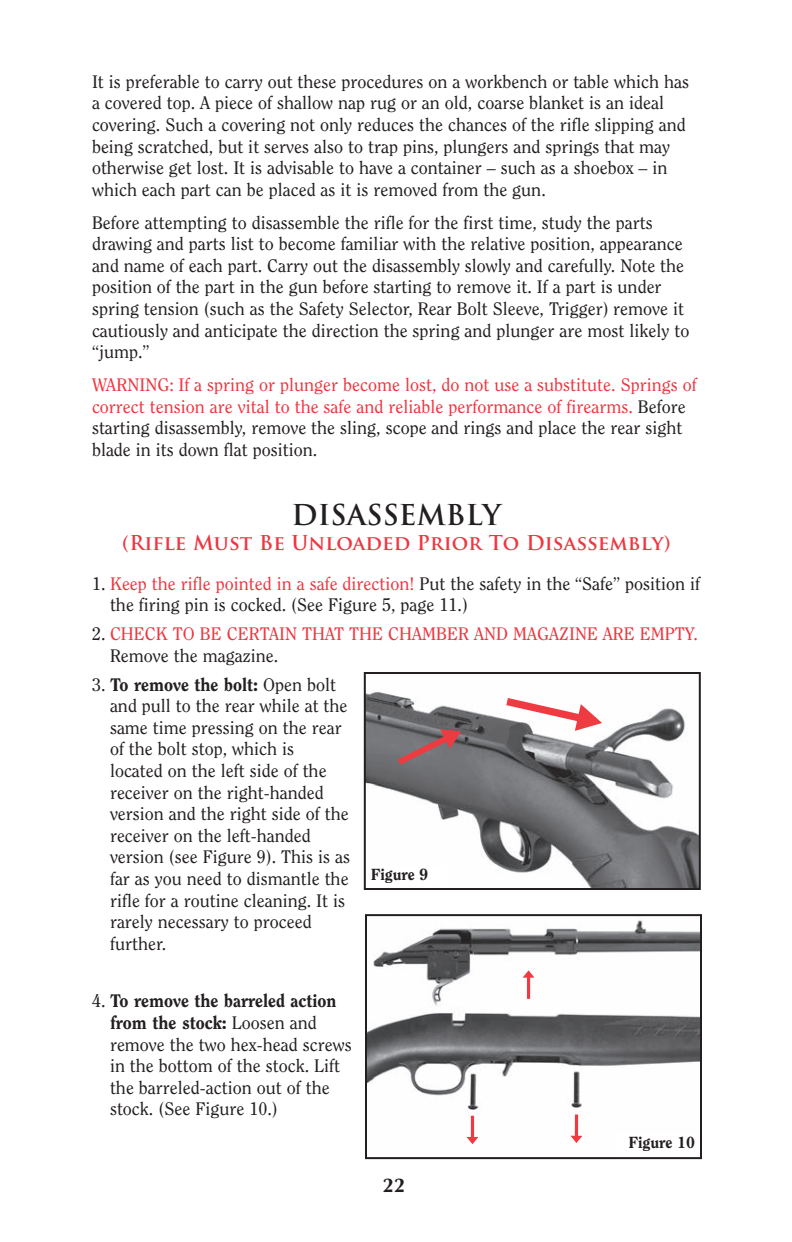
<style>
.page{position:relative;width:792px;height:1242px;background:#fff}
.page>*{position:absolute;margin:0;border:0;box-sizing:border-box;transform-origin:0 0}
.t1{font:700 28px "Trajan Pro";color:#231f20}
.t2{font:700 20px "Trajan Pro";color:#ee3640}
.t3{font:700 20px "Optima";color:#231f20}
.t4{font:18px/21.6px "Clearface";color:#231f20}
.t5{font:18px/21.6px "Clearface";color:#ee3640}
.t6{font:800 16px "Clearface";letter-spacing:-.005em;color:#231f20}
.s1{color:#231f20}
.s2{color:#ee3640}
.s3{font-weight:800}
</style>
<div class="page">
<img style="left:367px;top:692px;width:331px;height:195px">
<svg style="left:506px;top:698px;width:96px;height:33px"></svg>
<svg style="left:398px;top:729px;width:63px;height:36px;background:#8c6569"></svg>
<div style="left:364px;top:672px;width:337px;height:218px;border:2px solid #231f20"></div>
<div style="left:369px;top:866px;width:78px;height:20px;background:#fff"></div>
<img style="left:368px;top:920px;width:331px;height:225px">
<svg style="left:467px;top:1116px;width:11px;height:28px"></svg>
<svg style="left:523px;top:970px;width:12px;height:29px"></svg>
<svg style="left:571px;top:1115px;width:11px;height:28px"></svg>
<div style="left:365px;top:914px;width:337px;height:245px;border:2px solid #231f20"></div>
<div style="left:616px;top:1134px;width:81px;height:21px;background:#fff"></div>
<p class="t4" style="left:92px;top:72px;width:599px">It is preferable to carry out these procedures on a workbench or table which has a covered top. A piece of shallow nap rug or an old, coarse blanket is an ideal covering. Such a covering not only reduces the chances of the rifle slipping and being scratched, but it serves also to trap pins, plungers and springs that may otherwise get lost. It is advisable to have a container – such as a shoebox – in which each part can be placed as it is removed from the gun.</p>
<p class="t4" style="left:92px;top:213px;width:599px">Before attempting to disassemble the rifle for the first time, study the parts drawing and parts list to become familiar with the relative position, appearance and name of each part. Carry out the disassembly slowly and carefully. Note the position of the part in the gun before starting to remove it. If a part is under spring tension (such as the Safety Selector, Rear Bolt Sleeve, Trigger) remove it cautiously and anticipate the direction the spring and plunger are most likely to “jump.”</p>
<p class="t5" style="left:92px;top:375px;width:606px">WARNING: If a spring or plunger become lost, do not use a substitute. Springs of correct tension are vital to the safe and reliable performance of firearms. <span class="s1">Before starting disassembly, remove the sling, scope and rings and place the rear sight blade in its down flat position.</span></p>
<h1 class="t1" style="left:292px;top:499px;width:211px">DISASSEMBLY</h1>
<p class="t2" style="left:122px;top:532px;width:550px">(Rifle Must Be Unloaded Prior To Disassembly)</p>
<p class="t4" style="left:110px;top:574px;width:592px;text-indent:-18px">1. <span class="s2">Keep the rifle pointed in a safe direction!</span> Put the safety in the “Safe” position if the firing pin is cocked. (See Figure 5, page 11.)</p>
<p class="t5" style="left:110px;top:624px;width:590px;text-indent:-18px"><span class="s1">2.</span> CHECK TO BE CERTAIN THAT THE CHAMBER AND MAGAZINE ARE EMPTY.<br><span class="s1">Remove the magazine.</span></p>
<p class="t4" style="left:110px;top:674px;width:242px;text-indent:-18px">3. <span class="s3">To remove the bolt:</span> Open bolt and pull to the rear while at the same time pressing on the rear of the bolt stop, which is located on the left side of the receiver on the right-handed version and the right side of the receiver on the left-handed version (see Figure 9). This is as far as you need to dismantle the rifle for a routine cleaning. It is rarely necessary to proceed further.</p>
<p class="t6" style="left:371px;top:868px;width:59px">Figure 9</p>
<p class="t4" style="left:110px;top:991px;width:243px;text-indent:-18px">4. <span class="s3">To remove the barreled action from the stock:</span> Loosen and remove the two hex-head screws in the bottom of the stock. Lift the barreled-action out of the stock. (See Figure 10.)</p>
<p class="t3" style="left:383px;top:1173px;width:24px">22</p>
<p class="t6" style="left:629px;top:1136px;width:68px">Figure 10</p>
</div>
